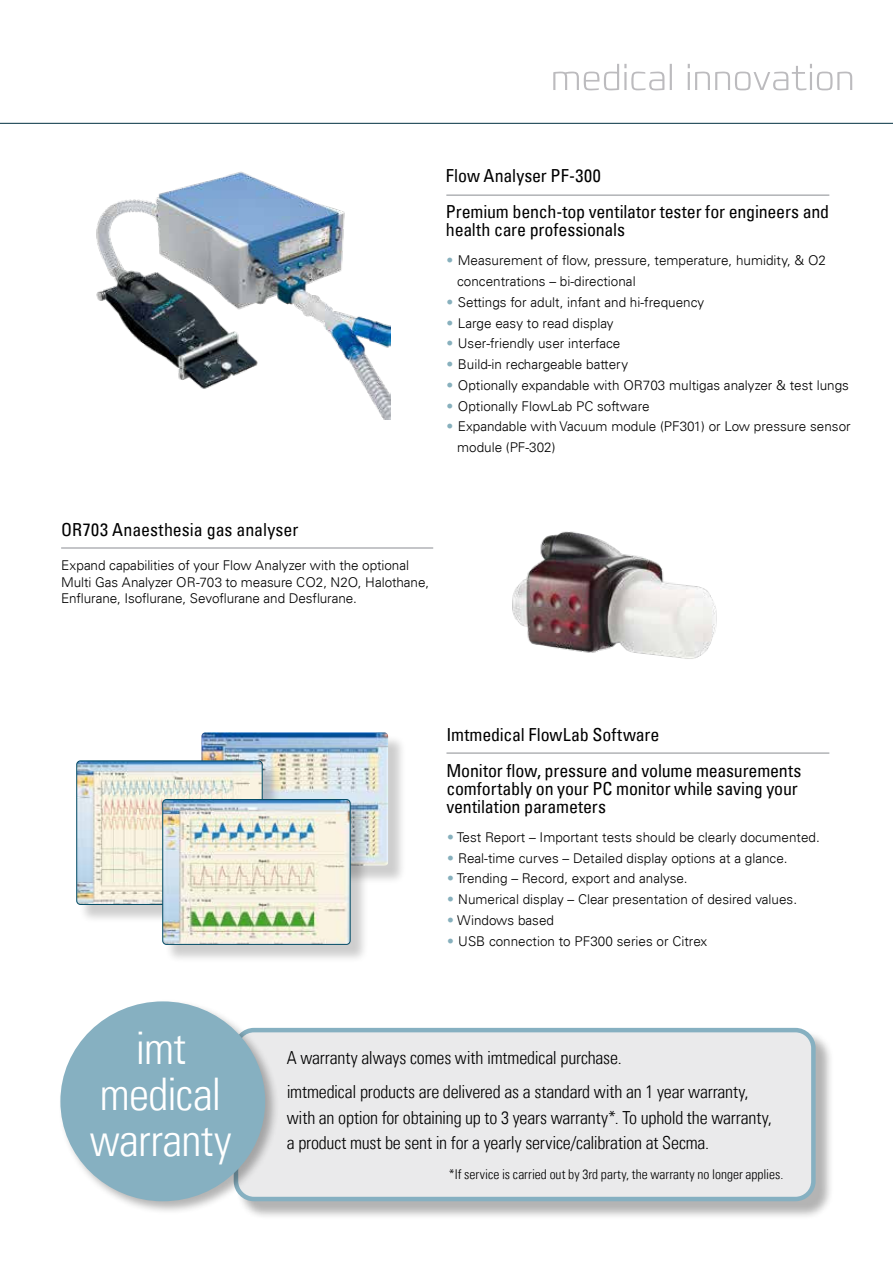
<style>
.page{position:relative;width:893px;height:1263px;background:#fff}
.page>*{position:absolute;margin:0;border:0;box-sizing:border-box;transform-origin:0 0}
.t1{font:300 condensed 45px/46px "Univers LT";letter-spacing:-.015em;color:#fff;text-align:center}
.t2{font:condensed 18px/36px "Univers LT";letter-spacing:-.01em;color:#000}
.t3{font:300 condensed 18px/34px "Univers LT";letter-spacing:-.01em;color:#000}
.t4{font:300 13.5px/16.5px "Univers LT";color:#000}
.t5{font:300 condensed 13.5px "Univers LT";letter-spacing:.005em;color:#000}
.s1{font-stretch:condensed;color:#87b0bd}
</style>
<div class="page">
<img style="left:512px;top:531px;width:205px;height:128px">
<img style="left:96px;top:171px;width:295px;height:248px">
<hr style="left:61px;top:547px;width:372px;height:2px;background:#b1b3b6">
<div style="left:236px;top:1030px;width:598px;height:190px;background:#000;opacity:.3"></div>
<div style="left:236px;top:1030px;width:577px;height:169px;background:#eaeaeb;border-radius:18px"></div>
<div style="left:234px;top:1028px;width:582px;height:173px;border:5px solid #86b0c1;border-radius:18px"></div>
<div style="left:58px;top:999px;width:221px;height:216px;background:#000;opacity:.3"></div>
<div style="left:60px;top:1001px;width:205px;height:200px;background:#86b0c1;border-radius:50%"></div>
<hr style="left:446px;top:194px;width:383px;height:2px;background:#b1b3b6">
<hr style="left:446px;top:752px;width:383px;height:2px;background:#b1b3b6">
<div style="left:204px;top:735px;width:203px;height:150px;background:#000;opacity:.2"></div>
<img style="left:201px;top:732px;width:187px;height:134px">
<div style="left:79px;top:763px;width:202px;height:160px;background:#000;opacity:.2"></div>
<img style="left:78px;top:762px;width:183px;height:141px">
<div style="left:76px;top:760px;width:187px;height:145px;border:1px solid #004a64;border-radius:4px"></div>
<div style="left:165px;top:801px;width:204px;height:162px;background:#000;opacity:.2"></div>
<img style="left:163px;top:799px;width:187px;height:145px">
<div style="left:162px;top:799px;width:188px;height:146px;border:1px solid #004a64;border-radius:4px"></div>
<hr style="left:0;top:123px;width:893px;height:1px;background:#003040">
<svg style="left:553px;top:64px;width:299px;height:26px"></svg>
<h2 class="t2" style="left:446px;top:159px;width:385px">Flow Analyser PF-300<br>Premium bench-top ventilator tester for engineers and</h2>
<h2 class="t2" style="left:446px;top:213px;width:181px">health care professionals</h2>
<p class="t4" style="left:457px;top:251px;width:370px;line-height:20.7px;text-indent:-11px"><span class="s1">•</span> Measurement of flow, pressure, temperature, humidity, &amp; O2 concentrations – bi-directional</p>
<p class="t4" style="left:446px;top:295px;width:260px"><span class="s1">•</span> Settings for adult, infant and hi-frequency</p>
<p class="t4" style="left:446px;top:316px;width:169px"><span class="s1">•</span> Large easy to read display</p>
<p class="t4" style="left:446px;top:336px;width:176px"><span class="s1">•</span> User-friendly user interface</p>
<p class="t4" style="left:446px;top:357px;width:184px"><span class="s1">•</span> Build-in rechargeable battery</p>
<p class="t4" style="left:446px;top:378px;width:404px"><span class="s1">•</span> Optionally expandable with OR703 multigas analyzer &amp; test lungs</p>
<p class="t4" style="left:446px;top:399px;width:205px"><span class="s1">•</span> Optionally FlowLab PC software</p>
<p class="t4" style="left:457px;top:417px;width:395px;line-height:20.7px;text-indent:-11px"><span class="s1">•</span> Expandable with Vacuum module (PF301) or Low pressure sensor module (PF-302)</p>
<h2 class="t2" style="left:61px;top:512px;width:239px">OR703 Anaesthesia gas analyser</h2>
<p class="t4" style="left:61px;top:558px;width:369px">Expand capabilities of your Flow Analyzer with the optional<br>Multi Gas Analyzer OR-703 to measure CO2, N2O, Halothane,<br>Enflurane, Isoflurane, Sevoflurane and Desflurane.</p>
<h2 class="t2" style="left:446px;top:718px;width:357px">Imtmedical FlowLab Software<br>Monitor flow, pressure and volume measurements</h2>
<h2 class="t2" style="left:446px;top:781px;width:353px;line-height:18px">comfortably on your PC monitor while saving your ventilation parameters</h2>
<p class="t4" style="left:446px;top:830px;width:375px"><span class="s1">•</span> Test Report – Important tests should be clearly documented.</p>
<p class="t4" style="left:446px;top:851px;width:343px"><span class="s1">•</span> Real-time curves – Detailed display options at a glance.</p>
<p class="t4" style="left:446px;top:871px;width:243px"><span class="s1">•</span> Trending – Record, export and analyse.</p>
<p class="t4" style="left:446px;top:892px;width:352px"><span class="s1">•</span> Numerical display – Clear presentation of desired values.</p>
<p class="t4" style="left:446px;top:913px;width:109px"><span class="s1">•</span> Windows based</p>
<p class="t4" style="left:446px;top:934px;width:263px"><span class="s1">•</span> USB connection to PF300 series or Citrex</p>
<h1 class="t1" style="left:90px;top:1028px;width:143px">imt medical warranty</h1>
<h2 class="t3" style="left:287px;top:1042px;width:463px">A warranty always comes with imtmedical purchase.<br>imtmedical products are delivered as a standard with an 1 year warranty,</h2>
<h2 class="t3" style="left:287px;top:1104px;width:486px;line-height:25.5px">with an option for obtaining up to 3 years warranty*. To uphold the warranty, a product must be sent in for a yearly service/calibration at Secma.</h2>
<p class="t5" style="left:449px;top:1166px;width:336px">*If service is carried out by 3rd party, the warranty no longer applies.</p>
</div>
